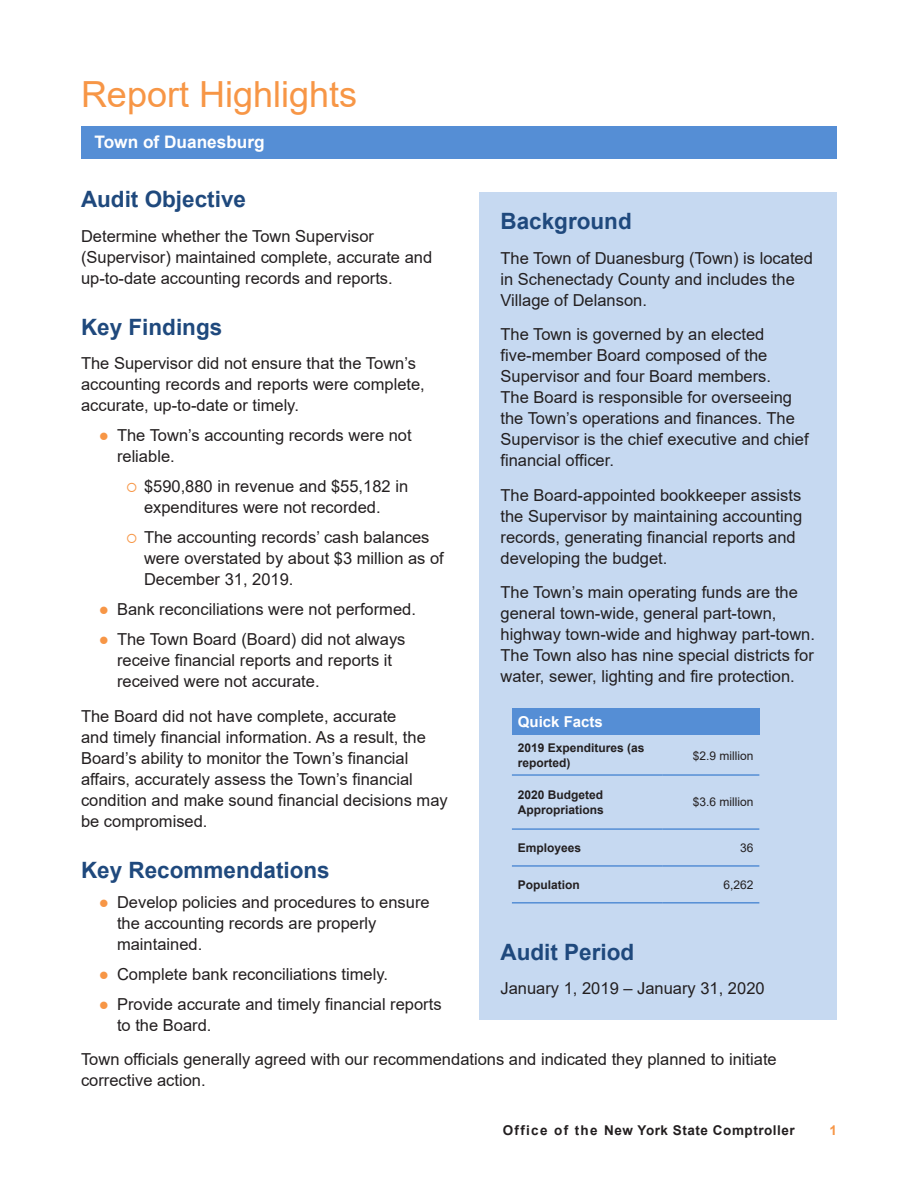
<style>
.page{position:relative;width:918px;height:1188px;background:#fff}
.page>*{position:absolute;margin:0;border:0;box-sizing:border-box;transform-origin:0 0}
.Section_Heads{font:36px "Arial";color:#f79646}
._2_Subheads{font:700 22.5px "Arial";color:#1f497d}
.t1{font:700 17.25px "Arial";color:#fff}
.Body_Text{font:16.5px/21px "Arial";color:#231f20}
.Footnotes{font:700 15px "Arial";color:#fff}
.t2{font:700 13.5px "Arial";letter-spacing:.04em;color:#231f20}
.t3{font:700 13.5px "Arial";color:#f79646}
.Footnotes-2{font:700 12px/15px "Arial";color:#231f20}
.Footnotes-3{font:12px "Arial";color:#231f20}
.s1{color:#f79646}
</style>
<div class="page">
<hr style="left:81px;top:126px;width:756px;height:3px;background:#558ed5">
<div style="left:480px;top:192px;width:357px;height:828px;background:#c6d9f1"></div>
<div style="left:81px;top:128px;width:756px;height:31px;background:#558ed5"></div>
<div style="left:512px;top:708px;width:247px;height:27px;background:#558ed5"></div>
<hr style="left:512px;top:774px;width:150px;height:2px;background:#558ed5">
<hr style="left:662px;top:774px;width:97px;height:2px;background:#558ed5">
<hr style="left:512px;top:828px;width:150px;height:2px;background:#558ed5">
<hr style="left:662px;top:828px;width:97px;height:2px;background:#558ed5">
<hr style="left:512px;top:865px;width:150px;height:2px;background:#558ed5">
<hr style="left:662px;top:865px;width:97px;height:2px;background:#558ed5">
<hr style="left:512px;top:902px;width:150px;height:2px;background:#558ed5">
<hr style="left:662px;top:902px;width:97px;height:2px;background:#558ed5">
<p class="Section_Heads" style="left:81px;top:70px;width:278px">Report Highlights</p>
<p class="t1" style="left:94px;top:129px;width:172px">Town of Duanesburg</p>
<p class="_2_Subheads" style="left:81px;top:184px;width:167px">Audit Objective</p>
<p class="Body_Text" style="left:81px;top:226px;width:353px">Determine whether the Town Supervisor (Supervisor) maintained complete, accurate and up-to-date accounting records and reports.</p>
<p class="_2_Subheads" style="left:81px;top:311px;width:143px">Key Findings</p>
<p class="Body_Text" style="left:81px;top:353px;width:345px">The Supervisor did not ensure that the Town’s accounting records and reports were complete, accurate, up-to-date or timely.</p>
<p class="Body_Text" style="left:117px;top:425px;width:296px;text-indent:-18px"><span class="s1">●</span> The Town’s accounting records were not reliable.</p>
<p class="Body_Text" style="left:126px;top:476px;width:284px;text-align:center"><span class="s1">○</span> $590,880 in revenue and $55,182 in expenditures were not recorded.</p>
<p class="Body_Text" style="left:144px;top:527px;width:301px;text-indent:-18px"><span class="s1">○</span> The accounting records’ cash balances were overstated by about $3 million as of<br>December 31, 2019.</p>
<p class="Body_Text" style="left:99px;top:599px;width:318px"><span class="s1">●</span> Bank reconciliations were not performed.</p>
<p class="Body_Text" style="left:117px;top:629px;width:290px;text-indent:-18px"><span class="s1">●</span> The Town Board (Board) did not always receive financial reports and reports it received were not accurate.</p>
<p class="Body_Text" style="left:81px;top:706px;width:368px">The Board did not have complete, accurate<br>and timely financial information. As a result, the Board’s ability to monitor the Town’s financial affairs, accurately assess the Town’s financial condition and make sound financial decisions may be compromised.</p>
<p class="_2_Subheads" style="left:81px;top:854px;width:250px">Key Recommendations</p>
<p class="Body_Text" style="left:117px;top:892px;width:314px;text-indent:-18px"><span class="s1">●</span> Develop policies and procedures to ensure the accounting records are properly maintained.</p>
<p class="Body_Text" style="left:99px;top:964px;width:291px"><span class="s1">●</span> Complete bank reconciliations timely.</p>
<p class="Body_Text" style="left:117px;top:994px;width:326px;text-indent:-18px"><span class="s1">●</span> Provide accurate and timely financial reports to the Board.</p>
<p class="Body_Text" style="left:81px;top:1049px;width:697px">Town officials generally agreed with our recommendations and indicated they planned to initiate corrective action.</p>
<p class="_2_Subheads" style="left:501px;top:206px;width:133px">Background</p>
<p class="Body_Text" style="left:501px;top:247px;width:314px">The Town of Duanesburg (Town) is located in Schenectady County and includes the<br>Village of Delanson.</p>
<p class="Body_Text" style="left:501px;top:324px;width:310px">The Town is governed by an elected five-member Board composed of the Supervisor and four Board members.<br>The Board is responsible for overseeing the Town’s operations and finances. The Supervisor is the chief executive and chief financial officer.</p>
<p class="Body_Text" style="left:501px;top:484px;width:303px">The Board-appointed bookkeeper assists the Supervisor by maintaining accounting records, generating financial reports and developing the budget.</p>
<p class="Body_Text" style="left:501px;top:582px;width:316px">The Town’s main operating funds are the general town-wide, general part-town, highway town-wide and highway part-town.<br>The Town also has nine special districts for water, sewer, lighting and fire protection.</p>
<p class="Footnotes" style="left:518px;top:712px;width:87px">Quick Facts</p>
<p class="Footnotes-2" style="left:518px;top:741px;width:128px">2019 Expenditures (as reported)</p>
<p class="Footnotes-3" style="left:693px;top:747px;width:62px">$2.9 million</p>
<p class="Footnotes-2" style="left:518px;top:787px;width:88px">2020 Budgeted<br>Appropriations</p>
<p class="Footnotes-3" style="left:693px;top:794px;width:62px">$3.6 million</p>
<p class="Footnotes-2" style="left:518px;top:840px;width:65px">Employees</p>
<p class="Footnotes-3" style="left:740px;top:839px;width:15px">36</p>
<p class="Footnotes-2" style="left:518px;top:877px;width:64px">Population</p>
<p class="Footnotes-3" style="left:723px;top:876px;width:32px">6,262</p>
<p class="_2_Subheads" style="left:501px;top:936px;width:135px">Audit Period</p>
<p class="Body_Text" style="left:501px;top:978px;width:266px">January 1, 2019 – January 31, 2020</p>
<p class="t2" style="left:503px;top:1121px;width:294px">Office of the New York State Comptroller</p>
<p class="t3" style="left:829px;top:1121px;width:9px">1</p>
</div>
